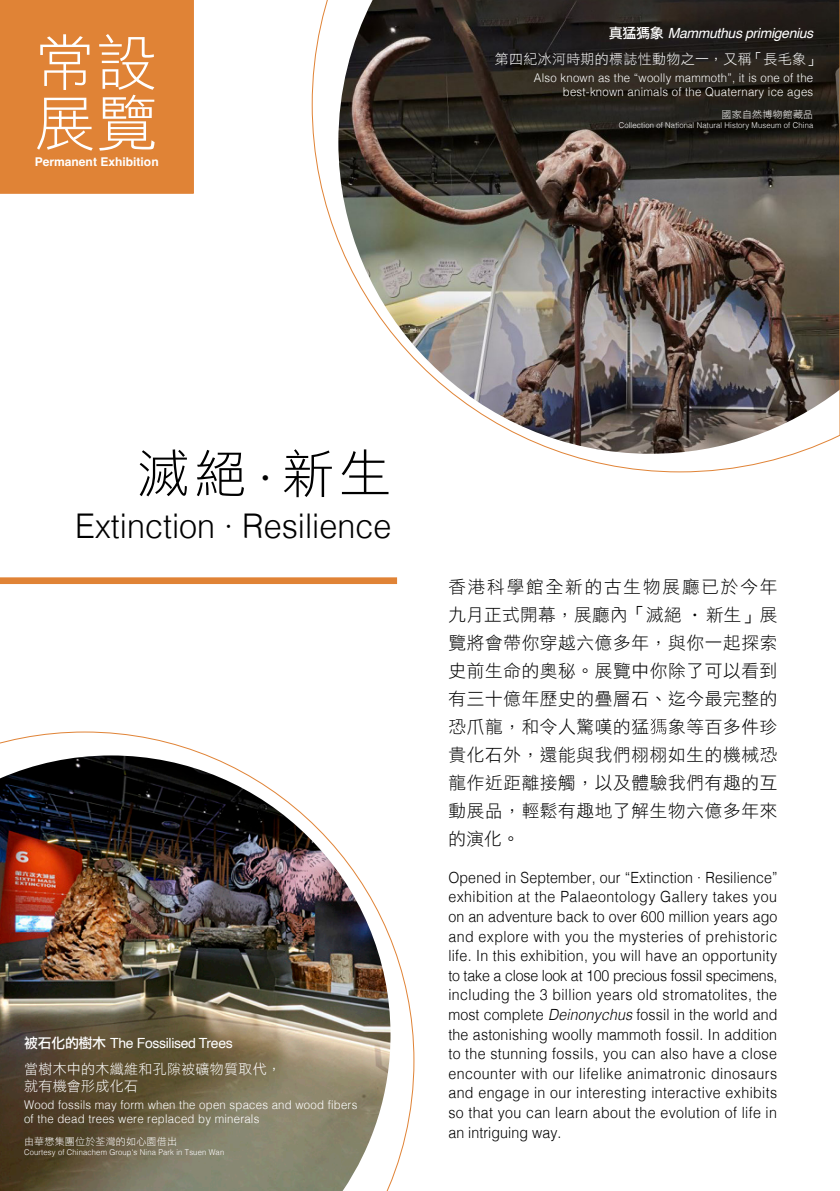
<style>
.page{position:relative;width:840px;height:1191px;background:#fff}
.page>*{position:absolute;margin:0;border:0;box-sizing:border-box;transform-origin:0 0}
.t1{font:60.4px/60.6px "DF Li Hei HK W3";color:#fff}
.t2{font:52px "DF Li Hei HK W3";color:#000}
.t3{font:300 34px "Helvetica";color:#000;scale:.95 1}
.t4{font:17.6px/28px "DF Li Hei HK W3";letter-spacing:.04em;color:#000;text-align:justify}
.t5{font:17.6px/28px "DF Li Hei HK W3";letter-spacing:.105em;color:#000}
.t6{font:300 15.4px/19.6px "Helvetica";letter-spacing:.025em;color:#000;text-align:justify;scale:.92 1}
.t7{font:14px/16.8px "DF Li Hei HK W3";letter-spacing:.02em;color:#fff}
.t8{font:italic 14px "Helvetica";letter-spacing:-.025em;color:#fff}
.t9{font:14px "Helvetica";letter-spacing:-.025em;color:#fff}
.t10{font:300 12px/14.4px "Helvetica";letter-spacing:.02em;color:#fff;text-align:right;scale:.95 1}
.t11{font:700 12px "Helvetica";color:#fff}
.t12{font:10px "DF Li Hei HK W3";letter-spacing:.02em;color:#fff}
.t13{font:300 8px "Helvetica";letter-spacing:.02em;color:#fff;scale:.95 1}
.s1{font-family:"DF Li Hei HK W5";font-style:normal}
.s2{font-family:"DF Li Hei HK W5"}
.s3{font-style:italic}
</style>
<div class="page">
<svg style="left:0;top:577px;width:396px;height:7px;background:#e18940"></svg>
<svg style="left:0;top:731px;width:414px;height:454px"></svg>
<img style="left:0;top:755px;width:390px;height:436px">
<svg style="left:650px;top:718px;width:16px;height:16px"></svg>
<img style="left:311px;top:0;width:528px;height:473px">
<div style="left:0;top:0;width:193px;height:193px;background:#e08336"></div>
<h1 class="t1" style="left:35px;top:31px;width:124px">常設展覽</h1>
<p class="t11" style="left:35px;top:154px;width:125px">Permanent Exhibition</p>
<p class="t8" style="left:608px;top:22px;width:206px"><span class="s1">真猛獁象</span> Mammuthus primigenius</p>
<p class="t7" style="left:494px;top:50px;width:327px">第四紀冰河時期的標誌性動物之一，又稱「長毛象」</p>
<p class="t10" style="left:533px;top:70px;width:295px">Also known as the “woolly mammoth”, it is one of the best-known animals of the Quaternary ice ages</p>
<p class="t12" style="left:721px;top:109px;width:93px">國家自然博物館藏品</p>
<p class="t13" style="left:618px;top:118px;width:206px">Collection of National Natural History Museum of China</p>
<h2 class="t2" style="left:137px;top:445px;width:255px">滅絕 <sup>●</sup> 新生</h2>
<h3 class="t3" style="left:75px;top:497px;width:334px">Extinction · Resilience</h3>
<p class="t9" style="left:24px;top:1032px;width:210px"><span class="s2">被石化的樹木</span> The Fossilised Trees</p>
<p class="t7" style="left:24px;top:1060px;width:258px">當樹木中的木纖維和孔隙被礦物質取代，就有機會形成化石</p>
<p class="t10" style="left:24px;top:1096px;width:352px;text-align:left">Wood fossils may form when the open spaces and wood fibers of the dead trees were replaced by minerals</p>
<p class="t12" style="left:24px;top:1136px;width:154px">由華懋集團位於荃灣的如心園借出</p>
<p class="t13" style="left:24px;top:1145px;width:212px">Courtesy of Chinachem Group's Nina Park in Tsuen Wan</p>
<p class="t5" style="left:448px;top:572px;width:330px">香港科學館全新的古生物展廳已於今年九月正式開幕，展廳內「滅絕</p>
<p class="t4" style="left:448px;top:600px;width:330px;text-indent:245px"><sup>●</sup> 新生」展覽將會帶你穿越六億多年，與你一起探索史前生命的奧秘。展覽中你除了可以看到有三十億年歷史的疊層石、迄今最完整的恐爪龍，和令人驚嘆的猛獁象等百多件珍貴化石外，還能與我們栩栩如生的機械恐龍作近距離接觸，以及體驗我們有趣的互動展品，輕鬆有趣地了解生物六億多年來的演化。</p>
<p class="t6" style="left:448px;top:866px;width:359px">Opened in September, our “Extinction · Resilience” exhibition at the Palaeontology Gallery takes you on an adventure back to over 600 million years ago and explore with you the mysteries of prehistoric life. In this exhibition, you will have an opportunity to take a close look at 100 precious fossil specimens, including the 3 billion years old stromatolites, the most complete <span class="s3">Deinonychus</span> fossil in the world and the astonishing woolly mammoth fossil. In addition to the stunning fossils, you can also have a close encounter with our lifelike animatronic dinosaurs and engage in our interesting interactive exhibits so that you can learn about the evolution of life in an intriguing way.</p>
</div>
